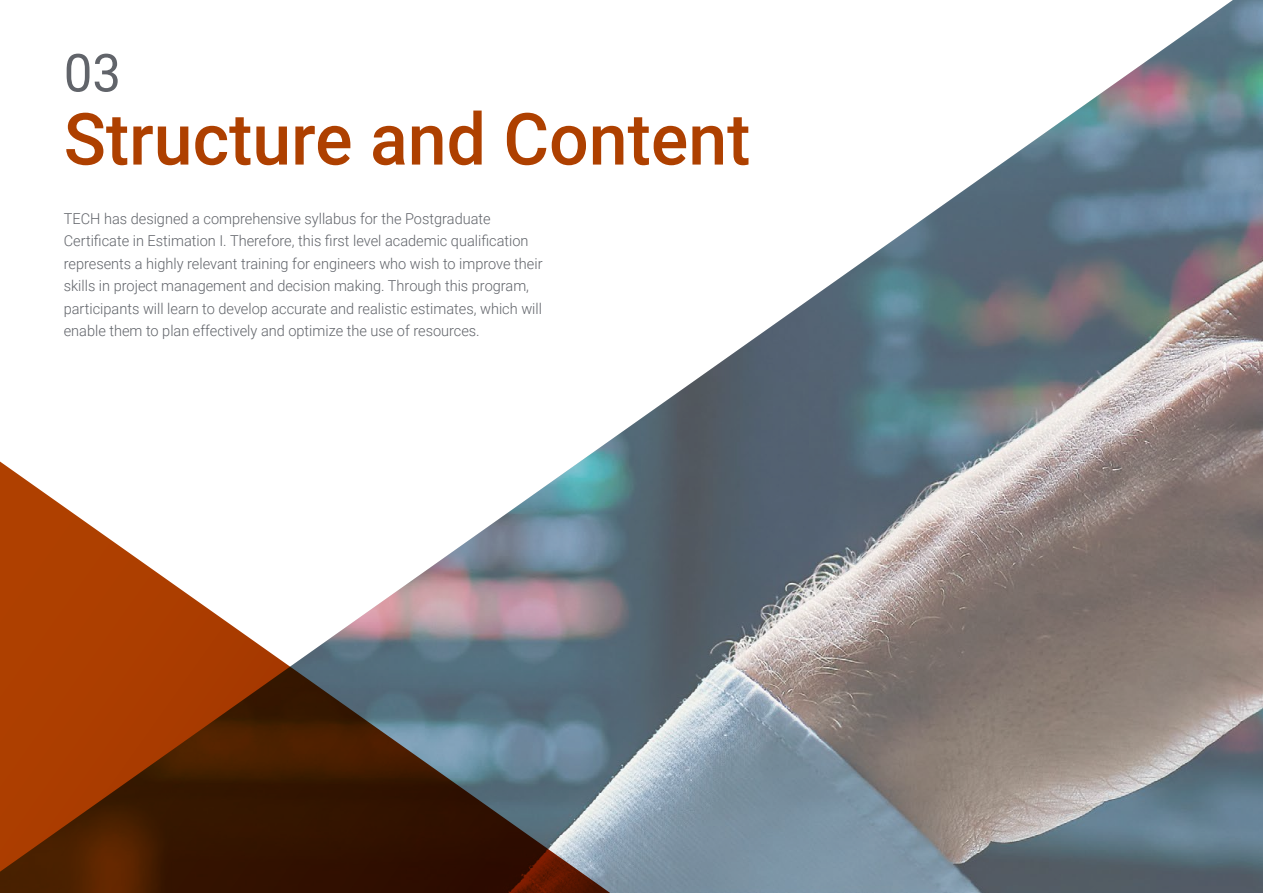
<style>
.page{position:relative;width:1263px;height:893px;background:#fff}
.page>*{position:absolute;margin:0;border:0;box-sizing:border-box;transform-origin:0 0}
.t1{font:500 72px "Roboto";color:#ae4000}
.t2{font:52.5px "Roboto";color:#61646a}
.t3{font:300 15px/22.5px "Roboto";color:#61646a}
</style>
<div class="page">
<img style="left:602px;top:0;width:661px;height:893px">
<svg style="left:0;top:446px;width:640px;height:447px"></svg>
<h2 class="t2" style="left:64px;top:36px;width:59px">03</h2>
<h1 class="t1" style="left:64px;top:89px;width:688px">Structure and Content</h1>
<p class="t3" style="left:64px;top:207px;width:480px">TECH has designed a comprehensive syllabus for the Postgraduate Certificate in Estimation I. Therefore, this first level academic qualification represents a highly relevant training for engineers who wish to improve their skills in project management and decision making. Through this program, participants will learn to develop accurate and realistic estimates, which will enable them to plan effectively and optimize the use of resources.</p>
</div>
